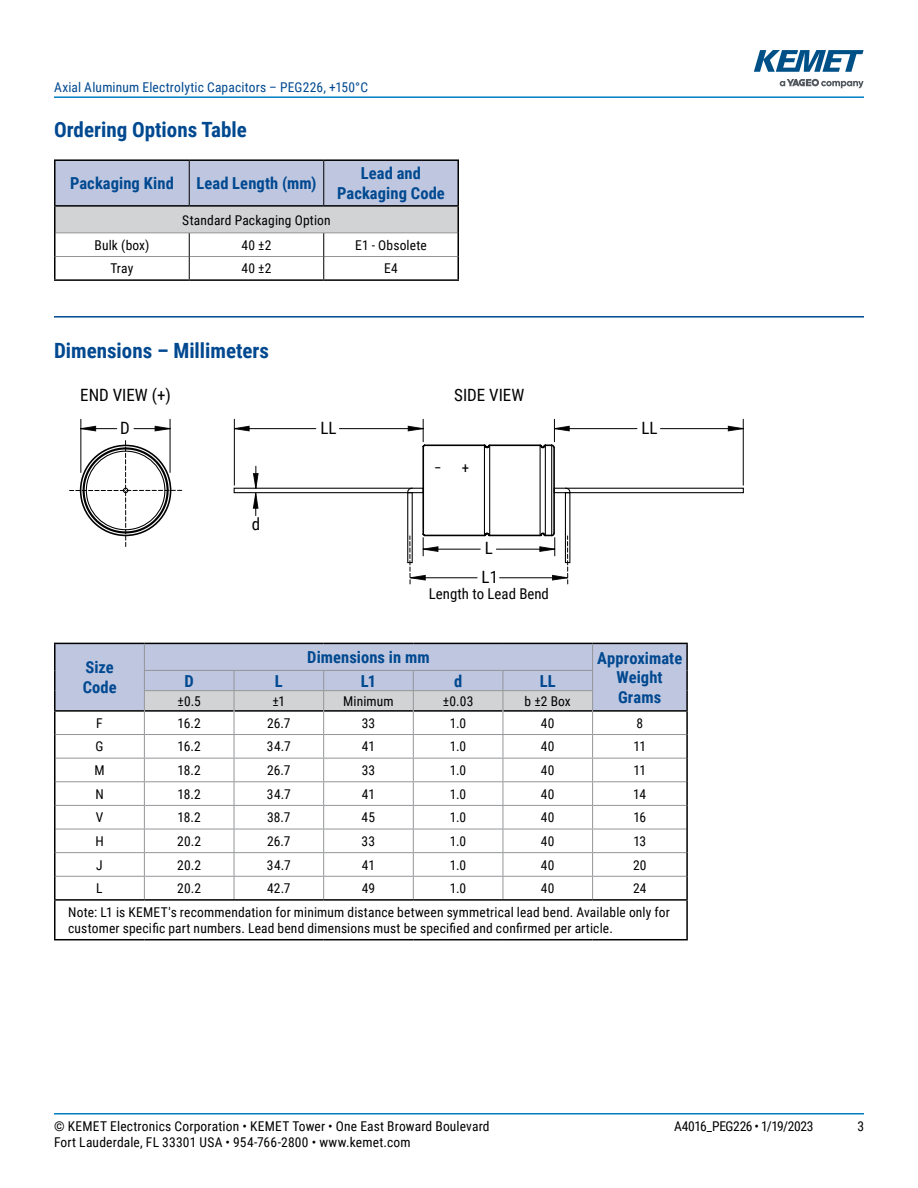
<style>
.page{position:relative;width:918px;height:1188px;background:#fff}
.page>*{position:absolute;margin:0;border:0;box-sizing:border-box;transform-origin:0 0}
.t1{font:700 21px "Roboto Condensed";color:#004990}
.t2{font:16.95px/28.7px "Roboto Condensed";color:#000}
.t3{font:700 16.5px/19.8px "Roboto Condensed";letter-spacing:.005em;color:#004990;text-align:center}
.t4{font:14.85px "Roboto Condensed";color:#000}
.t5{font:13.5px/23.7px "Roboto Condensed";letter-spacing:.015em;color:#000}
.t6{font:13.5px "Roboto Condensed";letter-spacing:.01em;color:#004990}
.t7{font:13.5px "Roboto Condensed";letter-spacing:-.02em;color:#000}
</style>
<div class="page">
<hr style="left:54px;top:1113px;width:810px;height:2px;background:#007dc3">
<hr style="left:54px;top:96px;width:810px;height:2px;background:#007dc3">
<svg style="left:780px;top:79px;width:84px;height:9px"></svg>
<svg style="left:754px;top:50px;width:110px;height:22px"></svg>
<hr style="left:54px;top:316px;width:810px;height:2px;background:#004990">
<hr style="left:54px;top:205px;width:135px;height:2px;background:#000">
<hr style="left:54px;top:159px;width:135px;height:2px;background:#000">
<hr style="left:54px;top:161px;width:2px;height:44px;background:#000">
<hr style="left:189px;top:159px;width:135px;height:2px;background:#000">
<hr style="left:324px;top:159px;width:135px;height:2px;background:#000">
<hr style="left:54px;top:207px;width:2px;height:26px;background:#000">
<hr style="left:54px;top:233px;width:2px;height:24px;background:#000">
<hr style="left:54px;top:257px;width:2px;height:22px;background:#000">
<svg style="left:55px;top:160px;width:404px;height:119px"></svg>
<hr style="left:54px;top:279px;width:135px;height:2px;background:#000">
<hr style="left:189px;top:279px;width:135px;height:2px;background:#000">
<hr style="left:324px;top:279px;width:135px;height:2px;background:#000">
<svg style="left:69px;top:439px;width:113px;height:108px"></svg>
<svg style="left:234px;top:419px;width:510px;height:165px"></svg>
<hr style="left:81px;top:419px;width:1px;height:53px;background:#000">
<hr style="left:170px;top:419px;width:1px;height:53px;background:#000">
<svg style="left:80px;top:426px;width:91px;height:6px"></svg>
<hr style="left:490px;top:444px;width:50px;height:2px;background:#000">
<hr style="left:490px;top:535px;width:50px;height:1px;background:#000">
<hr style="left:553px;top:448px;width:2px;height:85px;background:#000">
<svg style="left:54px;top:643px;width:634px;height:256px"></svg>
<hr style="left:54px;top:899px;width:90px;height:2px;background:#000">
<hr style="left:144px;top:899px;width:90px;height:2px;background:#000">
<hr style="left:234px;top:899px;width:90px;height:2px;background:#000">
<hr style="left:324px;top:899px;width:89px;height:2px;background:#000">
<hr style="left:413px;top:899px;width:90px;height:2px;background:#000">
<hr style="left:503px;top:899px;width:90px;height:2px;background:#000">
<hr style="left:593px;top:899px;width:95px;height:2px;background:#000">
<hr style="left:54px;top:901px;width:2px;height:38px;background:#000">
<hr style="left:686px;top:901px;width:2px;height:38px;background:#000">
<hr style="left:54px;top:939px;width:90px;height:1px;background:#000">
<hr style="left:144px;top:939px;width:90px;height:1px;background:#000">
<hr style="left:234px;top:939px;width:90px;height:1px;background:#000">
<hr style="left:324px;top:939px;width:89px;height:1px;background:#000">
<hr style="left:413px;top:939px;width:90px;height:1px;background:#000">
<hr style="left:503px;top:939px;width:90px;height:1px;background:#000">
<hr style="left:593px;top:939px;width:95px;height:1px;background:#000">
<p class="t6" style="left:54px;top:78px;width:315px">Axial Aluminum Electrolytic Capacitors – PEG226, +150°C</p>
<h1 class="t1" style="left:54px;top:115px;width:194px">Ordering Options Table</h1>
<p class="t3" style="left:70px;top:173px;width:105px">Packaging Kind</p>
<p class="t3" style="left:197px;top:173px;width:121px">Lead Length (mm)</p>
<p class="t3" style="left:337px;top:163px;width:109px">Lead and<br>Packaging Code</p>
<p class="t5" style="left:182px;top:207px;width:150px">Standard Packaging Option</p>
<p class="t5" style="left:95px;top:233px;width:56px">Bulk (box)</p>
<p class="t5" style="left:241px;top:233px;width:32px">40 ±2</p>
<p class="t5" style="left:355px;top:233px;width:73px">E1 - Obsolete</p>
<p class="t5" style="left:111px;top:256px;width:24px">Tray</p>
<p class="t5" style="left:241px;top:256px;width:32px">40 ±2</p>
<p class="t5" style="left:384px;top:256px;width:15px">E4</p>
<h1 class="t1" style="left:54px;top:336px;width:217px">Dimensions – Millimeters</h1>
<p class="t2" style="left:80px;top:380px;width:92px">END VIEW (+)</p>
<p class="t2" style="left:454px;top:380px;width:72px">SIDE VIEW</p>
<p class="t2" style="left:120px;top:413px;width:11px">D</p>
<p class="t2" style="left:320px;top:413px;width:18px">LL</p>
<p class="t2" style="left:642px;top:413px;width:18px">LL</p>
<p class="t4" style="left:434px;top:457px;width:9px">−</p>
<p class="t4" style="left:462px;top:457px;width:9px">+</p>
<p class="t3" style="left:83px;top:657px;width:36px;text-align:left">Size<br>Code</p>
<p class="t2" style="left:252px;top:509px;width:10px">d</p>
<p class="t2" style="left:482px;top:533px;width:18px">L<br>L1</p>
<p class="t4" style="left:429px;top:584px;width:122px">Length to Lead Bend</p>
<p class="t3" style="left:307px;top:647px;width:124px">Dimensions in mm</p>
<p class="t3" style="left:597px;top:647px;width:87px">Approximate<br>Weight<br>Grams</p>
<p class="t3" style="left:185px;top:670px;width:11px">D</p>
<p class="t3" style="left:275px;top:670px;width:9px">L</p>
<p class="t3" style="left:361px;top:670px;width:17px">L1</p>
<p class="t3" style="left:454px;top:670px;width:10px">d</p>
<p class="t3" style="left:540px;top:670px;width:17px">LL</p>
<p class="t5" style="left:177px;top:689px;width:25px">±0.5</p>
<p class="t5" style="left:273px;top:689px;width:14px">±1</p>
<p class="t5" style="left:343px;top:689px;width:52px">Minimum</p>
<p class="t5" style="left:443px;top:689px;width:32px">±0.03</p>
<p class="t5" style="left:525px;top:689px;width:48px">b ±2 Box</p>
<p class="t5" style="left:96px;top:711px;width:8px">F</p>
<p class="t5" style="left:178px;top:711px;width:25px">16.2</p>
<p class="t5" style="left:267px;top:711px;width:25px">26.7</p>
<p class="t5" style="left:362px;top:711px;width:15px">33</p>
<p class="t5" style="left:450px;top:711px;width:18px">1.0</p>
<p class="t5" style="left:541px;top:711px;width:15px">40</p>
<p class="t5" style="left:636px;top:711px;width:8px">8</p>
<p class="t5" style="left:96px;top:734px;width:9px">G</p>
<p class="t5" style="left:178px;top:734px;width:25px">16.2</p>
<p class="t5" style="left:267px;top:734px;width:25px">34.7</p>
<p class="t5" style="left:362px;top:734px;width:15px">41</p>
<p class="t5" style="left:450px;top:734px;width:18px">1.0</p>
<p class="t5" style="left:541px;top:734px;width:15px">40</p>
<p class="t5" style="left:633px;top:734px;width:14px">11</p>
<p class="t5" style="left:94px;top:758px;width:12px">M</p>
<p class="t5" style="left:178px;top:758px;width:25px">18.2</p>
<p class="t5" style="left:267px;top:758px;width:25px">26.7</p>
<p class="t5" style="left:362px;top:758px;width:15px">33</p>
<p class="t5" style="left:450px;top:758px;width:18px">1.0</p>
<p class="t5" style="left:541px;top:758px;width:15px">40</p>
<p class="t5" style="left:633px;top:758px;width:14px">11</p>
<p class="t5" style="left:95px;top:782px;width:10px">N</p>
<p class="t5" style="left:178px;top:782px;width:25px">18.2</p>
<p class="t5" style="left:267px;top:782px;width:25px">34.7</p>
<p class="t5" style="left:362px;top:782px;width:15px">41</p>
<p class="t5" style="left:450px;top:782px;width:18px">1.0</p>
<p class="t5" style="left:541px;top:782px;width:15px">40</p>
<p class="t5" style="left:633px;top:782px;width:14px">14</p>
<p class="t5" style="left:96px;top:805px;width:9px">V</p>
<p class="t5" style="left:178px;top:805px;width:25px">18.2</p>
<p class="t5" style="left:267px;top:805px;width:25px">38.7</p>
<p class="t5" style="left:362px;top:805px;width:15px">45</p>
<p class="t5" style="left:450px;top:805px;width:18px">1.0</p>
<p class="t5" style="left:541px;top:805px;width:15px">40</p>
<p class="t5" style="left:633px;top:805px;width:14px">16</p>
<p class="t5" style="left:95px;top:829px;width:10px">H</p>
<p class="t5" style="left:177px;top:829px;width:25px">20.2</p>
<p class="t5" style="left:267px;top:829px;width:25px">26.7</p>
<p class="t5" style="left:362px;top:829px;width:15px">33</p>
<p class="t5" style="left:450px;top:829px;width:18px">1.0</p>
<p class="t5" style="left:541px;top:829px;width:15px">40</p>
<p class="t5" style="left:633px;top:829px;width:14px">13</p>
<p class="t5" style="left:96px;top:852px;width:8px">J</p>
<p class="t5" style="left:177px;top:852px;width:25px">20.2</p>
<p class="t5" style="left:267px;top:852px;width:25px">34.7</p>
<p class="t5" style="left:362px;top:852px;width:15px">41</p>
<p class="t5" style="left:450px;top:852px;width:18px">1.0</p>
<p class="t5" style="left:541px;top:852px;width:15px">40</p>
<p class="t5" style="left:633px;top:852px;width:15px">20</p>
<p class="t5" style="left:96px;top:876px;width:8px">L</p>
<p class="t5" style="left:177px;top:876px;width:25px">20.2</p>
<p class="t5" style="left:267px;top:876px;width:25px">42.7</p>
<p class="t5" style="left:362px;top:876px;width:15px">49</p>
<p class="t5" style="left:450px;top:876px;width:18px">1.0</p>
<p class="t5" style="left:541px;top:876px;width:15px">40</p>
<p class="t5" style="left:68px;top:876px;width:603px;text-indent:565px">24<br>Note: L1 is KEMET's recommendation for minimum distance between symmetrical lead bend. Available only for</p>
<p class="t5" style="left:68px;top:916px;width:546px">customer specific part numbers. Lead bend dimensions must be specified and confirmed per article.</p>
<p class="t5" style="left:54px;top:1113px;width:437px">© KEMET Electronics Corporation • KEMET Tower • One East Broward Boulevard</p>
<p class="t7" style="left:674px;top:1116px;width:141px">A4016_PEG226 • 1/19/2023</p>
<p class="t5" style="left:857px;top:1113px;width:8px">3</p>
<p class="t5" style="left:54px;top:1130px;width:358px">Fort Lauderdale, FL 33301 USA • 954-766-2800 • www.kemet.com</p>
</div>
